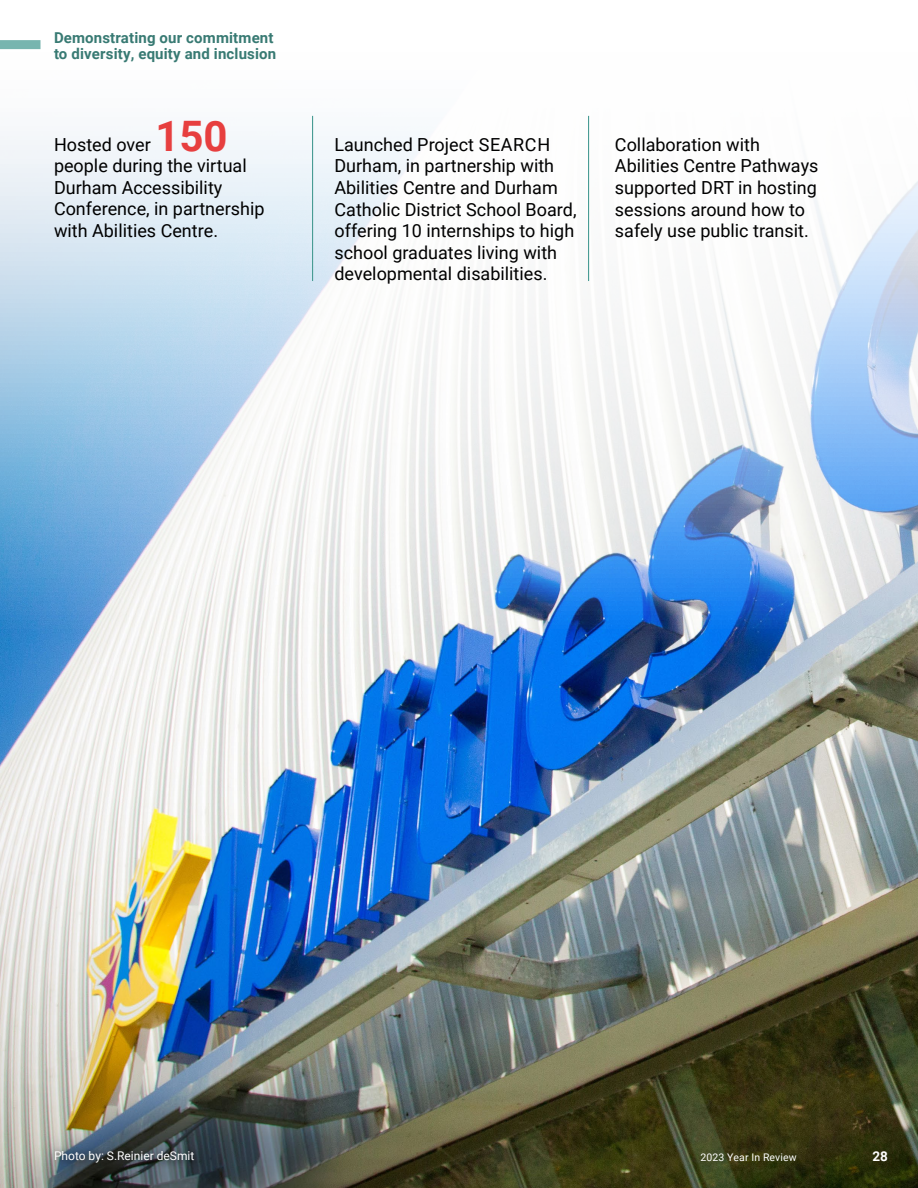
<style>
.page{position:relative;width:918px;height:1188px;background:#fff}
.page>*{position:absolute;margin:0;border:0;box-sizing:border-box;transform-origin:0 0}
.Achievement_points{font:700 42px "Roboto";color:#e73f3f}
.Achievement_points-2{font:18px/21.6px "Roboto";color:#000}
.Running_Header_secti{font:700 15px/16.5px "Roboto";letter-spacing:.01em;color:#387a73}
.t1{font:700 13.5px "Roboto";color:#fff}
.body_copy{font:12px "Roboto";color:#fff}
.t2{font:10.5px "Roboto";letter-spacing:.01em;color:#fff}
</style>
<div class="page">
<img style="left:0;top:40px;width:918px;height:1148px">
<div style="left:48px;top:1145px;width:155px;height:26px;background:#000;opacity:.75"></div>
<hr style="left:312px;top:116px;width:1px;height:165px;background:#499c94">
<hr style="left:588px;top:116px;width:1px;height:165px;background:#499c94">
<div style="left:0;top:40px;width:40px;height:9px;background:#77b5af"></div>
<h3 class="Running_Header_secti" style="left:54px;top:29px;width:224px">Demonstrating our commitment to diversity, equity and inclusion</h3>
<p class="Achievement_points" style="left:155px;top:106px;width:74px">150</p>
<p class="Achievement_points-2" style="left:54px;top:154px;width:212px">people during the virtual<br>Durham Accessibility<br>Conference, in partnership with Abilities Centre.</p>
<p class="Achievement_points-2" style="left:54px;top:133px;width:98px">Hosted over</p>
<p class="Achievement_points-2" style="left:334px;top:133px;width:244px">Launched Project SEARCH<br>Durham, in partnership with<br>Abilities Centre and Durham<br>Catholic District School Board, offering 10 internships to high school graduates living with developmental disabilities.</p>
<p class="Achievement_points-2" style="left:615px;top:133px;width:205px">Collaboration with<br>Abilities Centre Pathways supported DRT in hosting sessions around how to safely use public transit.</p>
<p class="body_copy" style="left:54px;top:1148px;width:142px">Photo by: S.Reinier deSmit</p>
<p class="t2" style="left:700px;top:1150px;width:98px">2023 Year In Review</p>
<p class="t1" style="left:873px;top:1147px;width:17px">28</p>
</div>
